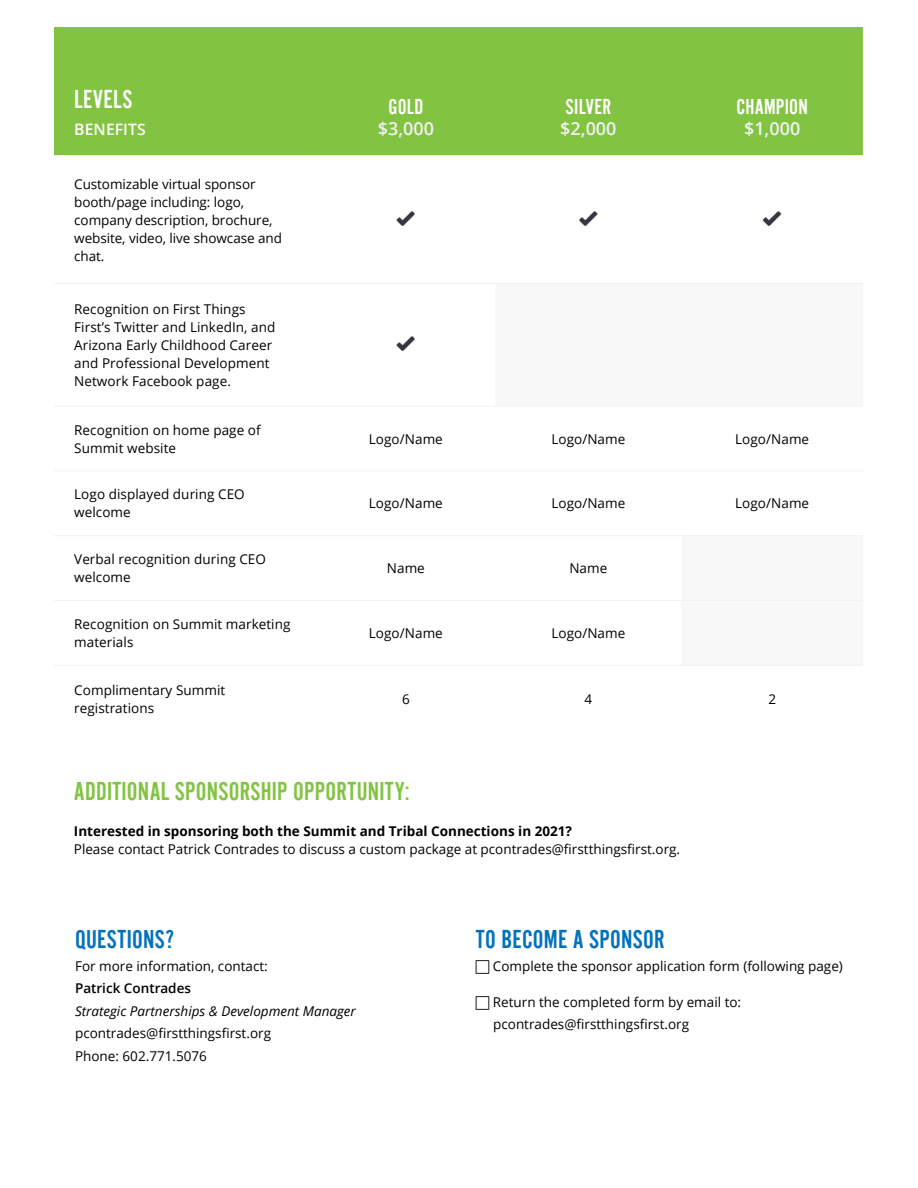
<style>
.page{position:relative;width:918px;height:1188px;background:#fff}
.page>*{position:absolute;margin:0;border:0;box-sizing:border-box;transform-origin:0 0}
.t1{font:27px "Alternate Got No 2 D";letter-spacing:.01em;color:#82c341}
.t2{font:27px "Alternate Got No 2 D";letter-spacing:.01em;color:#0072bc}
.t3{font:27px "Alternate Got No 2 D";letter-spacing:.01em;color:#fff}
.t4{font:22.5px "Alternate Got No 2 D";letter-spacing:.01em;color:#fff}
.t5{font:600 18px "Open Sans";color:#f1f1f2}
.t6{font:18px "Web Hosting Hub Glyphs";color:#343741}
.t7{font:600 15.75px "Open Sans";letter-spacing:.005em;color:#fff}
.t8{font:13.5px/18px "Open Sans";letter-spacing:.005em;color:#000}
.t9{font:700 13.5px "Open Sans";color:#000}
.t10{font:italic 13.5px "Open Sans";color:#000}
.t11{font:600 13.5px "Open Sans";color:#000}
</style>
<div class="page">
<div style="left:54px;top:27px;width:809px;height:128px;background:#82c341"></div>
<hr style="left:54px;top:155px;width:262px;height:1px;background:#f1f1f2">
<hr style="left:316px;top:155px;width:179px;height:1px;background:#f1f1f2">
<hr style="left:495px;top:155px;width:186px;height:1px;background:#f1f1f2">
<hr style="left:681px;top:155px;width:182px;height:1px;background:#f1f1f2">
<hr style="left:54px;top:283px;width:262px;height:1px;background:#f1f1f2">
<hr style="left:495px;top:283px;width:186px;height:1px;background:#f1f1f2">
<hr style="left:681px;top:283px;width:182px;height:1px;background:#f1f1f2">
<hr style="left:681px;top:665px;width:182px;height:1px;background:#f1f1f2">
<hr style="left:54px;top:406px;width:262px;height:1px;background:#f1f1f2">
<hr style="left:316px;top:406px;width:179px;height:1px;background:#f1f1f2">
<hr style="left:495px;top:406px;width:186px;height:1px;background:#f1f1f2">
<hr style="left:681px;top:406px;width:182px;height:1px;background:#f1f1f2">
<hr style="left:54px;top:471px;width:262px;height:1px;background:#f1f1f2">
<hr style="left:316px;top:471px;width:179px;height:1px;background:#f1f1f2">
<hr style="left:495px;top:471px;width:186px;height:1px;background:#f1f1f2">
<hr style="left:681px;top:471px;width:182px;height:1px;background:#f1f1f2">
<hr style="left:54px;top:535px;width:262px;height:1px;background:#f1f1f2">
<hr style="left:316px;top:535px;width:179px;height:1px;background:#f1f1f2">
<hr style="left:495px;top:535px;width:186px;height:1px;background:#f1f1f2">
<hr style="left:681px;top:535px;width:182px;height:1px;background:#f1f1f2">
<hr style="left:316px;top:600px;width:179px;height:1px;background:#f1f1f2">
<hr style="left:495px;top:600px;width:186px;height:1px;background:#f1f1f2">
<hr style="left:681px;top:600px;width:182px;height:1px;background:#f1f1f2">
<hr style="left:54px;top:600px;width:262px;height:1px;background:#f1f1f2">
<hr style="left:316px;top:665px;width:179px;height:1px;background:#f1f1f2">
<hr style="left:495px;top:665px;width:186px;height:1px;background:#f1f1f2">
<hr style="left:54px;top:665px;width:262px;height:1px;background:#f1f1f2">
<hr style="left:316px;top:283px;width:179px;height:1px;background:#f1f1f2">
<h1 class="t3" style="left:74px;top:85px;width:60px">LEVELS</h1>
<p class="t7" style="left:74px;top:119px;width:73px">BENEFITS</p>
<p class="t8" style="left:74px;top:174px;width:209px">Customizable virtual sponsor booth/page including: logo, company description, brochure, website, video, live showcase and chat.</p>
<p class="t8" style="left:74px;top:300px;width:203px">Recognition on First Things<br>First’s Twitter and LinkedIn, and<br>Arizona Early Childhood Career and Professional Development<br>Network Facebook page.</p>
<h2 class="t4" style="left:388px;top:95px;width:36px">GOLD</h2>
<h3 class="t5" style="left:378px;top:116px;width:58px">$3,000</h3>
<h2 class="t4" style="left:566px;top:95px;width:47px">SILVER</h2>
<h3 class="t5" style="left:560px;top:116px;width:58px">$2,000</h3>
<h2 class="t4" style="left:736px;top:95px;width:73px">CHAMPION</h2>
<h3 class="t5" style="left:744px;top:116px;width:58px">$1,000</h3>
<h3 class="t6" style="left:397px;top:210px;width:19px">✓</h3>
<h3 class="t6" style="left:579px;top:210px;width:19px">✓</h3>
<h3 class="t6" style="left:763px;top:210px;width:19px">✓</h3>
<h3 class="t6" style="left:397px;top:335px;width:19px">✓</h3>
<p class="t8" style="left:74px;top:420px;width:188px">Recognition on home page of<br>Summit website</p>
<p class="t8" style="left:369px;top:429px;width:76px">Logo/Name</p>
<p class="t8" style="left:551px;top:429px;width:76px">Logo/Name</p>
<p class="t8" style="left:735px;top:429px;width:76px">Logo/Name</p>
<p class="t8" style="left:74px;top:485px;width:172px">Logo displayed during CEO welcome</p>
<p class="t8" style="left:369px;top:494px;width:76px">Logo/Name</p>
<p class="t8" style="left:551px;top:494px;width:76px">Logo/Name</p>
<p class="t8" style="left:735px;top:494px;width:76px">Logo/Name</p>
<p class="t8" style="left:74px;top:550px;width:193px">Verbal recognition during CEO welcome</p>
<p class="t8" style="left:387px;top:559px;width:40px">Name</p>
<p class="t8" style="left:569px;top:559px;width:40px">Name</p>
<p class="t8" style="left:74px;top:615px;width:218px">Recognition on Summit marketing materials</p>
<p class="t8" style="left:369px;top:624px;width:76px">Logo/Name</p>
<p class="t8" style="left:551px;top:624px;width:76px">Logo/Name</p>
<p class="t8" style="left:74px;top:681px;width:153px">Complimentary Summit registrations</p>
<p class="t8" style="left:402px;top:690px;width:9px">6</p>
<p class="t8" style="left:585px;top:690px;width:9px">4</p>
<p class="t8" style="left:768px;top:690px;width:9px">2</p>
<h1 class="t1" style="left:74px;top:777px;width:337px">ADDITIONAL SPONSORSHIP OPPORTUNITY:</h1>
<p class="t9" style="left:74px;top:822px;width:500px">Interested in sponsoring both the Summit and Tribal Connections in 2021?</p>
<p class="t8" style="left:74px;top:840px;width:608px">Please contact Patrick Contrades to discuss a custom package at pcontrades@firstthingsfirst.org.</p>
<h1 class="t2" style="left:75px;top:925px;width:101px">QUESTIONS?</h1>
<p class="t8" style="left:75px;top:956px;width:194px">For more information, contact:</p>
<p class="t11" style="left:75px;top:979px;width:118px">Patrick Contrades</p>
<p class="t10" style="left:75px;top:1001px;width:282px">Strategic Partnerships &amp; Development Manager</p>
<p class="t8" style="left:75px;top:1022px;width:198px;line-height:22.5px">pcontrades@firstthingsfirst.org<br>Phone: 602.771.5076</p>
<h1 class="t2" style="left:476px;top:925px;width:190px">TO BECOME A SPONSOR</h1>
<p class="t8" style="left:493px;top:956px;width:352px">Complete the sponsor application form (following page)</p>
<p class="t8" style="left:493px;top:990px;width:250px;line-height:22.5px">Return the completed form by email to: pcontrades@firstthingsfirst.org</p>
</div>
